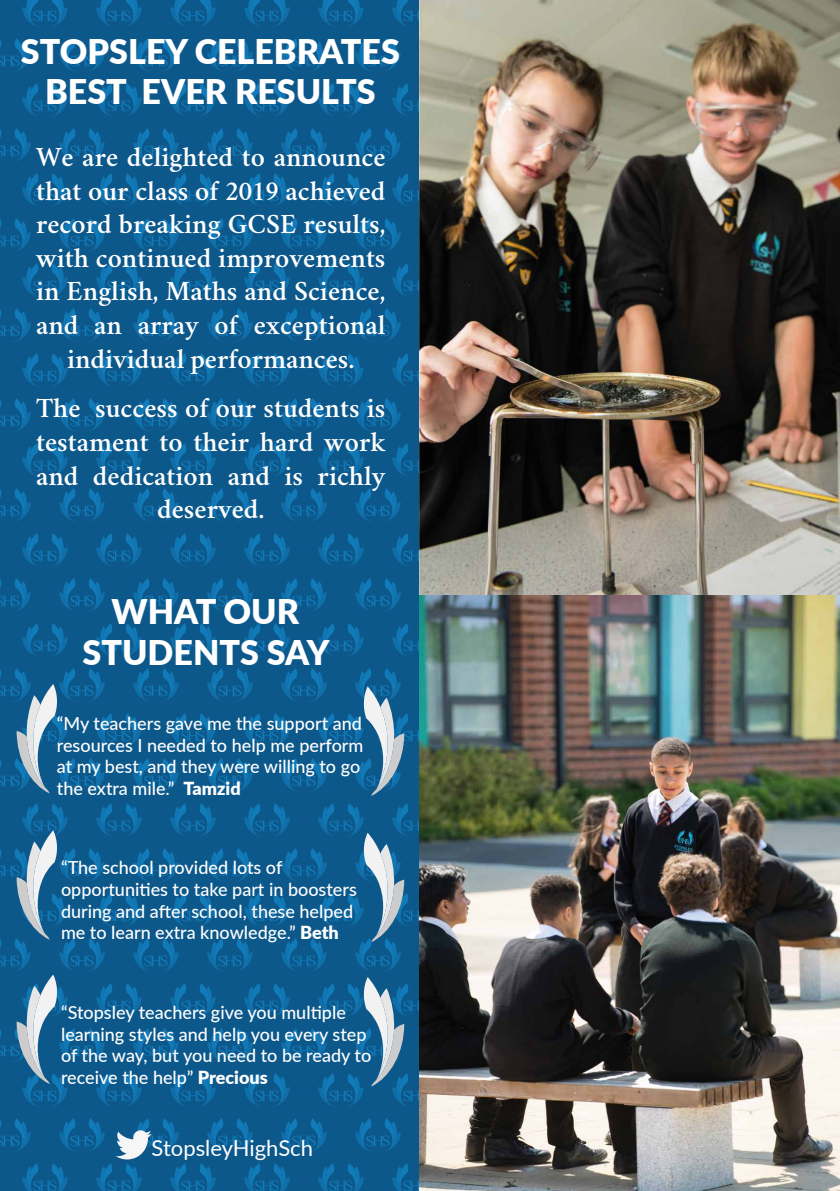
<style>
.page{position:relative;width:840px;height:1191px;background:#fff}
.page>*{position:absolute;margin:0;border:0;box-sizing:border-box;transform-origin:0 0}
.t1{font:900 34px/40.8px "Lato";color:#fff;text-align:center}
.t2{font:600 28px/33.6px "Crimson";color:#fff;text-align:center}
.t3{font:22px "Lato";color:#fff}
.t4{font:500 18px/21.6px "Lato";color:#fff}
.s1{font-weight:900}
</style>
<div class="page">
<svg style="left:0;top:0;width:420px;height:1191px;fill:#0d588b"></svg>
<svg style="left:17px;top:684px;width:41px;height:109px"></svg>
<svg style="left:362px;top:686px;width:42px;height:110px"></svg>
<svg style="left:17px;top:830px;width:41px;height:109px"></svg>
<svg style="left:362px;top:832px;width:42px;height:110px"></svg>
<svg style="left:17px;top:974px;width:41px;height:110px"></svg>
<svg style="left:362px;top:977px;width:42px;height:109px"></svg>
<img style="left:419px;top:0;width:420px;height:600px">
<img style="left:420px;top:595px;width:419px;height:596px">
<svg style="left:116px;top:1130px;width:35px;height:29px"></svg>
<h1 class="t1" style="left:21px;top:29px;width:380px">STOPSLEY CELEBRATES<br>BEST EVER RESULTS</h1>
<h2 class="t2" style="left:36px;top:138px;width:351px">We are delighted to announce that our class of 2019 achieved record breaking GCSE results, with continued improvements in English, Maths and Science, and an array of exceptional individual performances.</h2>
<h2 class="t2" style="left:36px;top:389px;width:351px">The success of our students is testament to their hard work and dedication and is richly deserved.</h2>
<h1 class="t1" style="left:82px;top:589px;width:248px">WHAT OUR<br>STUDENTS SAY</h1>
<p class="t4" style="left:57px;top:712px;width:308px">“My teachers gave me the support and resources I needed to help me perform at my best, and they were willing to go the extra mile.” <span class="s1">Tamzid</span></p>
<p class="t4" style="left:61px;top:856px;width:297px">“The school provided lots of opportunities to take part in boosters during and after school, these helped me to learn extra knowledge.” <span class="s1">Beth</span></p>
<p class="t4" style="left:61px;top:1000px;width:311px">“Stopsley teachers give you multiple learning styles and help you every step of the way, but you need to be ready to receive the help” <span class="s1">Precious</span></p>
<p class="t3" style="left:151px;top:1132px;width:163px">StopsleyHighSch</p>
</div>
